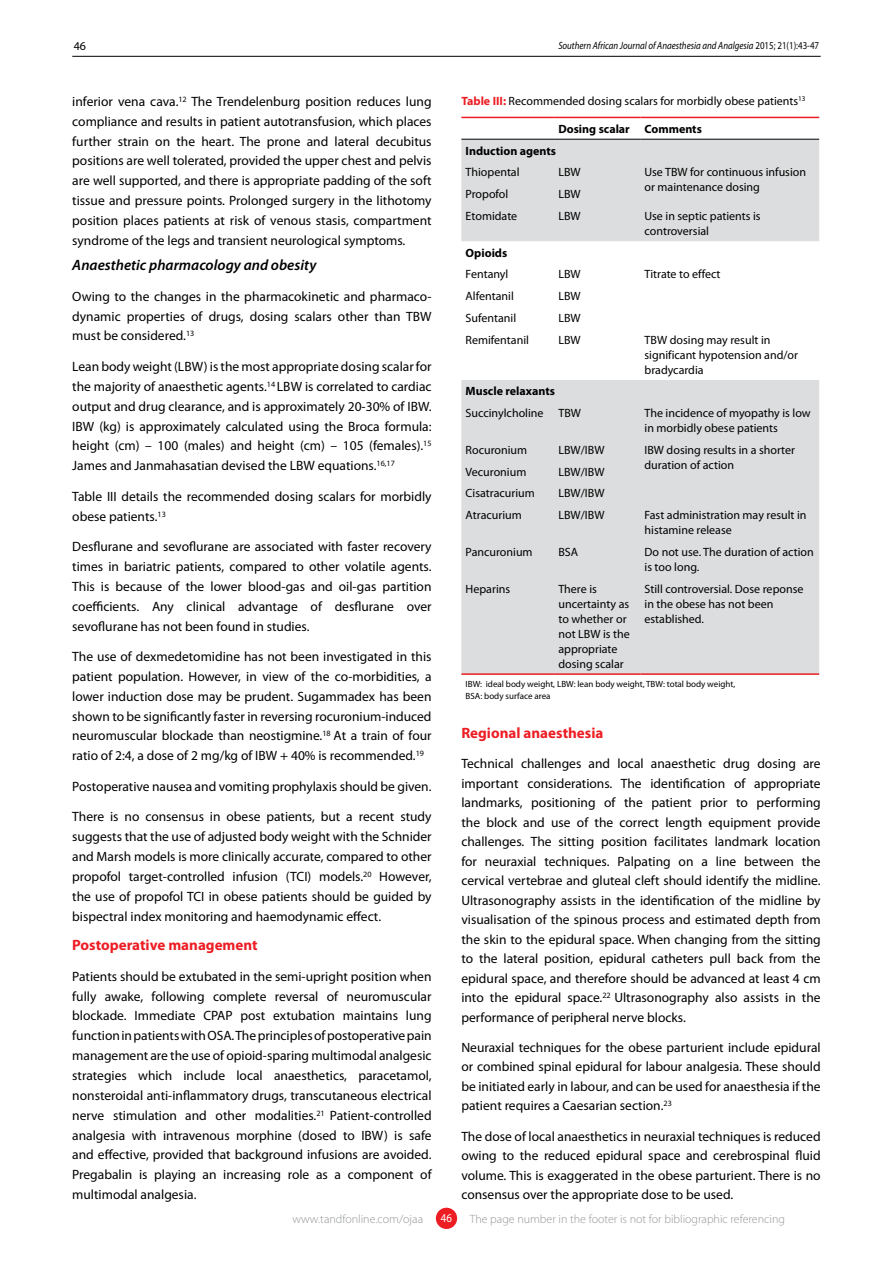
<style>
.page{position:relative;width:893px;height:1263px;background:#fff}
.page>*{position:absolute;margin:0;border:0;box-sizing:border-box;transform-origin:0 0}
.t1{font:700 15px "Myriad Pro";color:#ed1d24}
.t2{font:italic 600 15px "Myriad Pro";color:#000}
.t3{font:13.5px/19.8px "Myriad Pro";color:#000;text-align:justify}
.t4{font:12px/15px "Myriad Pro";color:#000}
.t5{font:300 12px "Myriad Pro";color:#939598}
.t6{font:700 12px "Myriad Pro";color:#000}
.t7{font:12px "Myriad Pro";color:#fff;scale:.9 1}
.t8{font:italic 10.5px "Myriad Pro";color:#000;scale:.85 1}
.t9{font:9px/12px "Myriad Pro";color:#000}
.s1{font-style:normal}
.s2{font-weight:700;color:#ed1d24}
</style>
<div class="page">
<hr style="left:72px;top:56px;width:749px;height:1px;background:#000">
<div style="left:436px;top:1208px;width:21px;height:21px;background:#ed1d24;border-radius:50%"></div>
<svg style="left:461px;top:140px;width:358px;height:533px;fill:#dcddde"></svg>
<hr style="left:461px;top:117px;width:93px;height:1px;background:#ed1d24">
<hr style="left:554px;top:117px;width:86px;height:1px;background:#ed1d24">
<hr style="left:640px;top:117px;width:179px;height:1px;background:#ed1d24">
<hr style="left:461px;top:673px;width:93px;height:2px;background:#ed1d24">
<hr style="left:554px;top:673px;width:86px;height:2px;background:#ed1d24">
<hr style="left:640px;top:673px;width:179px;height:2px;background:#ed1d24">
<hr style="left:461px;top:139px;width:93px;height:1px;background:#000">
<hr style="left:554px;top:139px;width:86px;height:1px;background:#000">
<hr style="left:640px;top:139px;width:179px;height:1px;background:#000">
<p class="t4" style="left:74px;top:39px;width:14px">46</p>
<p class="t8" style="left:558px;top:40px;width:308px">Southern African Journal of Anaesthesia and Analgesia <span class="s1">2015; 21(1):43-47</span></p>
<p class="t3" style="left:72px;top:92px;width:361px">inferior vena cava.<sup>12</sup> The Trendelenburg position reduces lung compliance and results in patient autotransfusion, which places further strain on the heart. The prone and lateral decubitus positions are well tolerated, provided the upper chest and pelvis are well supported, and there is appropriate padding of the soft tissue and pressure points. Prolonged surgery in the lithotomy position places patients at risk of venous stasis, compartment syndrome of the legs and transient neurological symptoms.</p>
<p class="t2" style="left:72px;top:257px;width:246px">Anaesthetic pharmacology and obesity</p>
<p class="t3" style="left:72px;top:287px;width:361px">Owing to the changes in the pharmacokinetic and pharmaco&shy;dynamic properties of drugs, dosing scalars other than TBW must be considered.<sup>13</sup></p>
<p class="t3" style="left:72px;top:357px;width:361px">Lean body weight (LBW) is the most appropriate dosing scalar for the majority of anaesthetic agents.<sup>14</sup> LBW is correlated to cardiac output and drug clearance, and is approximately 20-30% of IBW.<br>IBW (kg) is approximately calculated using the Broca formula: height (cm) – 100 (males) and height (cm) – 105 (females).<sup>15<br></sup>James and Janmahasatian devised the LBW equations.<sup>16,17</sup></p>
<p class="t3" style="left:72px;top:486px;width:361px">Table III details the recommended dosing scalars for morbidly obese patients.<sup>13</sup></p>
<p class="t3" style="left:72px;top:537px;width:361px">Desflurane and sevoflurane are associated with faster recovery times in bariatric patients, compared to other volatile agents.<br>This is because of the lower blood-gas and oil-gas partition coefficients. Any clinical advantage of desflurane over sevoflurane has not been found in studies.</p>
<p class="t3" style="left:72px;top:647px;width:361px">The use of dexmedetomidine has not been investigated in this patient population. However, in view of the co-morbidities, a lower induction dose may be prudent. Sugammadex has been shown to be significantly faster in reversing rocuronium-induced neuromuscular blockade than neostigmine.<sup>18</sup> At a train of four ratio of 2:4, a dose of 2 mg/kg of IBW + 40% is recommended.<sup>19</sup></p>
<p class="t3" style="left:72px;top:777px;width:361px">Postoperative nausea and vomiting prophylaxis should be given.</p>
<p class="t3" style="left:72px;top:807px;width:361px">There is no consensus in obese patients, but a recent study suggests that the use of adjusted body weight with the Schnider and Marsh models is more clinically accurate, compared to other propofol target-controlled infusion (TCI) models.<sup>20</sup> However, the use of propofol TCI in obese patients should be guided by bispectral index monitoring and haemodynamic effect.</p>
<p class="t1" style="left:72px;top:937px;width:187px">Postoperative management</p>
<p class="t3" style="left:72px;top:966px;width:361px">Patients should be extubated in the semi-upright position when fully awake, following complete reversal of neuromuscular blockade. Immediate CPAP post extubation maintains lung function in patients with OSA. The principles of postoperative pain management are the use of opioid-sparing multimodal analgesic strategies which include local anaesthetics, paracetamol, nonsteroidal anti-inflammatory drugs, transcutaneous electrical nerve stimulation and other modalities.<sup>21</sup> Patient-controlled analgesia with intravenous morphine (dosed to IBW) is safe and effective, provided that background infusions are avoided.<br>Pregabalin is playing an increasing role as a component of multimodal analgesia.</p>
<p class="t4" style="left:461px;top:93px;width:346px"><span class="s2">Table III:</span> Recommended dosing scalars for morbidly obese patients<sup>13</sup></p>
<p class="t6" style="left:558px;top:122px;width:145px">Dosing scalar Comments</p>
<p class="t6" style="left:466px;top:144px;width:92px">Induction agents</p>
<p class="t4" style="left:466px;top:165px;width:55px">Thiopental</p>
<p class="t4" style="left:558px;top:165px;width:24px">LBW</p>
<p class="t4" style="left:644px;top:165px;width:163px">Use TBW for continuous infusion or maintenance dosing</p>
<p class="t4" style="left:466px;top:187px;width:44px">Propofol</p>
<p class="t4" style="left:558px;top:187px;width:24px">LBW</p>
<p class="t4" style="left:466px;top:209px;width:53px">Etomidate</p>
<p class="t4" style="left:558px;top:209px;width:24px">LBW</p>
<p class="t4" style="left:644px;top:209px;width:118px">Use in septic patients is controversial</p>
<p class="t6" style="left:466px;top:246px;width:43px">Opioids</p>
<p class="t4" style="left:466px;top:267px;width:44px">Fentanyl</p>
<p class="t4" style="left:558px;top:267px;width:24px">LBW</p>
<p class="t4" style="left:644px;top:267px;width:78px">Titrate to effect</p>
<p class="t4" style="left:466px;top:289px;width:50px">Alfentanil</p>
<p class="t4" style="left:558px;top:289px;width:24px">LBW</p>
<p class="t4" style="left:466px;top:311px;width:52px">Sufentanil</p>
<p class="t4" style="left:558px;top:311px;width:24px">LBW</p>
<p class="t4" style="left:466px;top:332px;width:65px">Remifentanil</p>
<p class="t4" style="left:558px;top:332px;width:24px">LBW</p>
<p class="t4" style="left:644px;top:332px;width:155px">TBW dosing may result in significant hypotension and/or bradycardia</p>
<p class="t6" style="left:466px;top:385px;width:91px">Muscle relaxants</p>
<p class="t4" style="left:466px;top:406px;width:117px">Succinylcholine TBW</p>
<p class="t4" style="left:644px;top:406px;width:168px">The incidence of myopathy is low in morbidly obese patients</p>
<p class="t4" style="left:466px;top:443px;width:63px">Rocuronium</p>
<p class="t4" style="left:558px;top:443px;width:48px">LBW/IBW</p>
<p class="t4" style="left:644px;top:443px;width:152px">IBW dosing results in a shorter duration of action</p>
<p class="t4" style="left:466px;top:464px;width:62px">Vecuronium</p>
<p class="t4" style="left:558px;top:464px;width:48px">LBW/IBW</p>
<p class="t4" style="left:466px;top:486px;width:71px">Cisatracurium</p>
<p class="t4" style="left:558px;top:486px;width:48px">LBW/IBW</p>
<p class="t4" style="left:466px;top:508px;width:58px">Atracurium</p>
<p class="t4" style="left:558px;top:508px;width:48px">LBW/IBW</p>
<p class="t4" style="left:644px;top:508px;width:163px">Fast administration may result in histamine release</p>
<p class="t4" style="left:466px;top:545px;width:68px">Pancuronium</p>
<p class="t4" style="left:558px;top:545px;width:21px">BSA</p>
<p class="t4" style="left:644px;top:545px;width:171px">Do not use. The duration of action is too long.</p>
<p class="t4" style="left:466px;top:581px;width:46px">Heparins</p>
<p class="t4" style="left:558px;top:581px;width:73px">There is uncertainty as to whether or not LBW is the appropriate dosing scalar</p>
<p class="t4" style="left:644px;top:581px;width:160px">Still controversial. Dose reponse in the obese has not been established.</p>
<p class="t9" style="left:466px;top:678px;width:271px">IBW: ideal body weight, LBW: lean body weight, TBW: total body weight,<br>BSA: body surface area</p>
<p class="t1" style="left:461px;top:725px;width:144px">Regional anaesthesia</p>
<p class="t3" style="left:461px;top:754px;width:361px">Technical challenges and local anaesthetic drug dosing are important considerations. The identification of appropriate landmarks, positioning of the patient prior to performing the block and use of the correct length equipment provide challenges. The sitting position facilitates landmark location for neuraxial techniques. Palpating on a line between the cervical vertebrae and gluteal cleft should identify the midline.<br>Ultrasonography assists in the identification of the midline by visualisation of the spinous process and estimated depth from the skin to the epidural space. When changing from the sitting to the lateral position, epidural catheters pull back from the epidural space, and therefore should be advanced at least 4 cm into the epidural space.<sup>22</sup> Ultrasonography also assists in the performance of peripheral nerve blocks.</p>
<p class="t3" style="left:461px;top:1038px;width:361px">Neuraxial techniques for the obese parturient include epidural or combined spinal epidural for labour analgesia. These should be initiated early in labour, and can be used for anaesthesia if the patient requires a Caesarian section.<sup>23</sup></p>
<p class="t3" style="left:461px;top:1126px;width:361px">The dose of local anaesthetics in neuraxial techniques is reduced owing to the reduced epidural space and cerebrospinal fluid volume. This is exaggerated in the obese parturient. There is no consensus over the appropriate dose to be used.</p>
<p class="t5" style="left:292px;top:1213px;width:132px">www.tandfonline.com/ojaa</p>
<p class="t7" style="left:441px;top:1212px;width:14px">46</p>
<p class="t5" style="left:470px;top:1213px;width:317px">The page number in the footer is not for bibliographic referencing</p>
</div>
